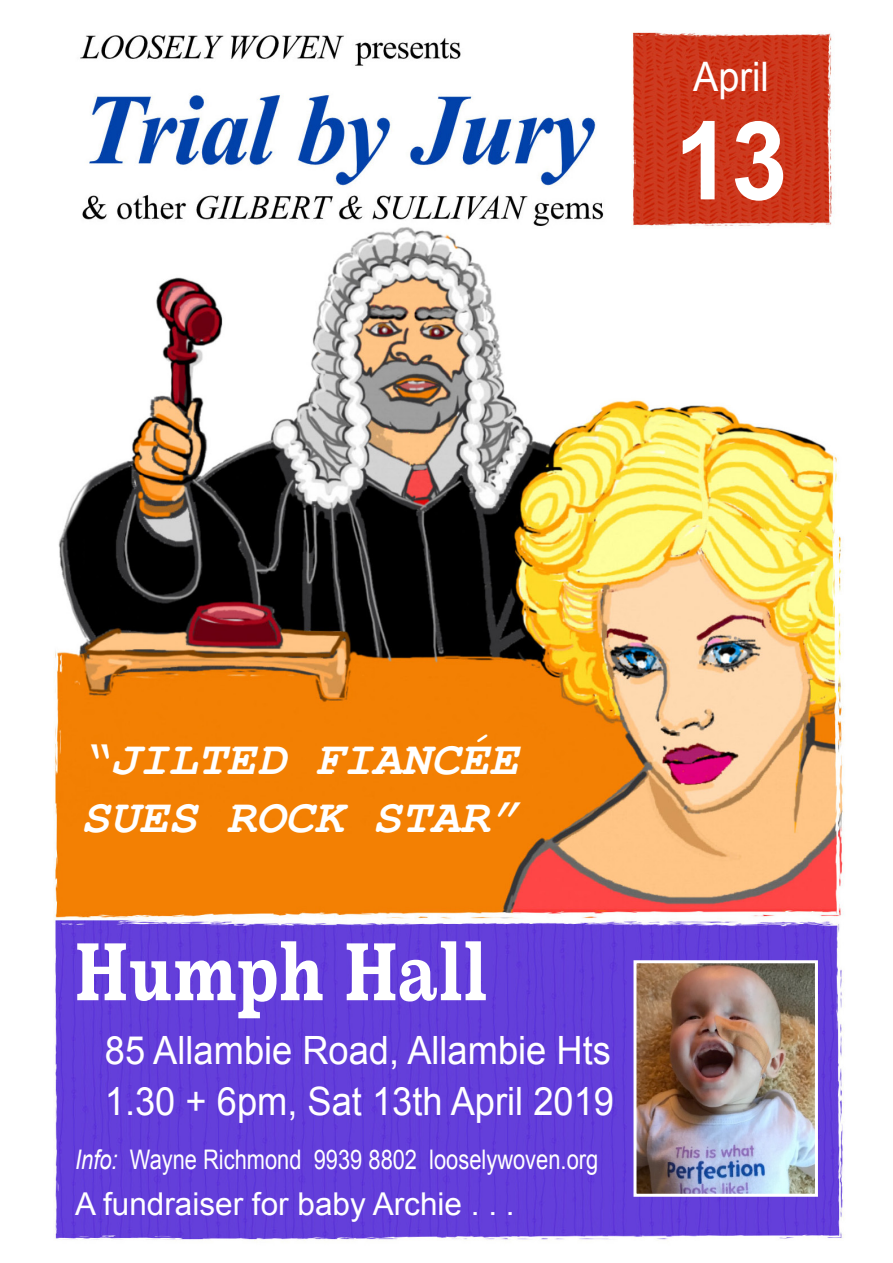
<style>
.page{position:relative;width:893px;height:1263px;background:#fff}
.page>*{position:absolute;margin:0;border:0;box-sizing:border-box;transform-origin:0 0}
.t1{font:700 109.05px "Arial";color:#fff;scale:.93 1}
.t2{font:700 76.5px "Superclarendon";color:#fff;scale:.75 1}
.t3{font:italic 700 48.6px/58.3px "Courier New";color:#fff}
.t4{font:40.65px "Arial";color:#fff;scale:.93 1}
.t5{font:39px "Arial";color:#fff;scale:.93 1}
.t6{font:31.5px "Arial";color:#fff}
.t7{font:27px "Arial";color:#fff;scale:.81 1}
.s1{font-style:italic}
</style>
<div class="page">
<img style="left:54px;top:32px;width:790px;height:1209px">
<img style="left:637px;top:964px;width:177px;height:229px">
<div style="left:633px;top:960px;width:185px;height:237px;border:3px solid #fff"></div>
<p class="t4" style="left:693px;top:50px;width:83px">April</p>
<p class="t1" style="left:675px;top:89px;width:123px">13</p>
<p class="t3" style="left:81px;top:729px;width:439px">“JILTED FIANCÉE<br>SUES ROCK STAR”</p>
<p class="t2" style="left:75px;top:915px;width:552px">Humph Hall</p>
<p class="t5" style="left:105px;top:1025px;width:546px">85 Allambie Road, Allambie Hts</p>
<p class="t5" style="left:105px;top:1076px;width:549px">1.30 + 6pm, Sat 13th April 2019</p>
<p class="t7" style="left:75px;top:1141px;width:647px"><span class="s1">Info:</span> Wayne Richmond 9939 8802 looselywoven.org</p>
<p class="t6" style="left:75px;top:1183px;width:441px">A fundraiser for baby Archie . . .</p>
</div>
